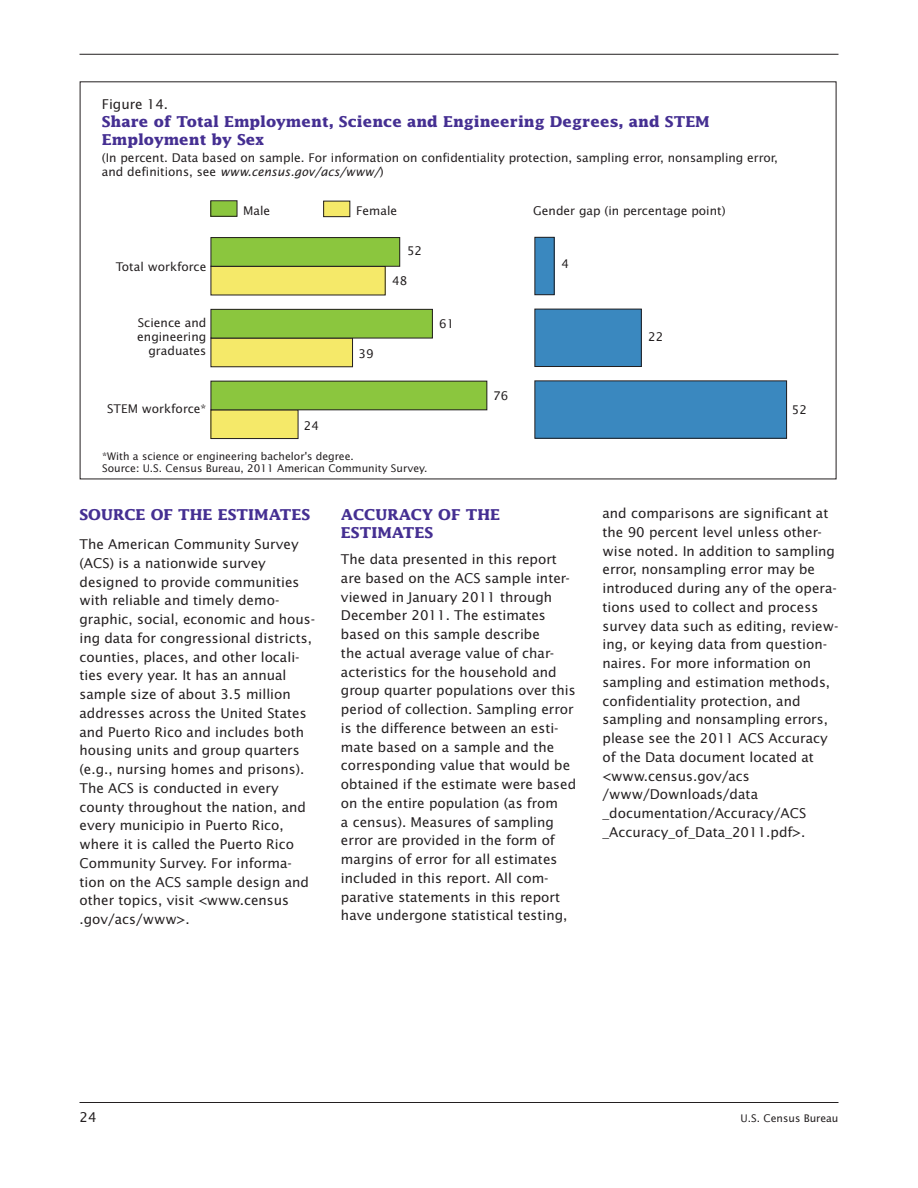
<style>
.page{position:relative;width:918px;height:1188px;background:#fff}
.page>*{position:absolute;margin:0;border:0;box-sizing:border-box;transform-origin:0 0}
.subhead1{font:700 15px/18px "Lucida";color:#452f92}
.body_text{font:700 15px "Lucida";color:#452f92}
.body_text-2{font:13.5px/18.8px "Lucida Sans";color:#231f20}
.t1{font:12px/14.4px "Lucida Sans";color:#231f20}
.t2{font:10.5px/12.6px "Lucida Sans";color:#231f20}
.s1{font-style:italic}
</style>
<div class="page">
<hr style="left:80px;top:1102px;width:758px;height:1px;background:#231f20">
<hr style="left:80px;top:54px;width:758px;height:1px;background:#231f20">
<div style="left:324px;top:201px;width:26px;height:16px;background:#f5e969"></div>
<div style="left:323px;top:201px;width:27px;height:16px;border:1px solid #231f20"></div>
<div style="left:211px;top:266px;width:174px;height:29px;background:#f5e969"></div>
<div style="left:211px;top:338px;width:142px;height:29px;background:#f5e969"></div>
<div style="left:211px;top:338px;width:142px;height:29px;border:1px solid #231f20"></div>
<div style="left:211px;top:410px;width:87px;height:29px;background:#f5e969"></div>
<div style="left:211px;top:409px;width:87px;height:30px;border:1px solid #231f20"></div>
<div style="left:211px;top:201px;width:26px;height:15px;background:#8bc63e"></div>
<div style="left:210px;top:200px;width:27px;height:17px;border:1px solid #231f20"></div>
<div style="left:211px;top:238px;width:189px;height:28px;background:#8bc63e"></div>
<div style="left:211px;top:237px;width:189px;height:30px;border:1px solid #231f20"></div>
<div style="left:211px;top:309px;width:221px;height:29px;background:#8bc63e"></div>
<div style="left:211px;top:309px;width:222px;height:29px;border:1px solid #231f20"></div>
<div style="left:211px;top:381px;width:276px;height:29px;background:#8bc63e"></div>
<div style="left:211px;top:381px;width:276px;height:29px;border:1px solid #231f20"></div>
<div style="left:535px;top:237px;width:19px;height:58px;background:#3a88bf"></div>
<div style="left:534px;top:237px;width:21px;height:58px;border:1px solid #231f20"></div>
<div style="left:535px;top:309px;width:106px;height:58px;background:#3a88bf"></div>
<div style="left:534px;top:309px;width:108px;height:58px;border:1px solid #231f20"></div>
<div style="left:535px;top:381px;width:252px;height:57px;background:#3a88bf"></div>
<div style="left:534px;top:380px;width:253px;height:59px;border:1px solid #231f20"></div>
<p class="body_text-2" style="left:102px;top:95px;width:68px">Figure 14.</p>
<p class="subhead1" style="left:102px;top:113px;width:609px">Share of Total Employment, Science and Engineering Degrees, and STEM<br>Employment by Sex</p>
<p class="t1" style="left:102px;top:150px;width:678px">(In percent. Data based on sample. For information on confidentiality protection, sampling error, nonsampling error, and definitions, see <span class="s1">www.census.gov/acs/www/</span>)</p>
<p class="t1" style="left:116px;top:260px;width:92px">Total workforce</p>
<p class="t1" style="left:137px;top:315px;width:71px;text-align:right">Science and engineering graduates</p>
<p class="t1" style="left:243px;top:203px;width:29px">Male</p>
<p class="t1" style="left:356px;top:203px;width:43px">Female</p>
<p class="t1" style="left:407px;top:244px;width:17px">52</p>
<p class="t1" style="left:392px;top:274px;width:17px">48</p>
<p class="t1" style="left:359px;top:346px;width:17px">39</p>
<p class="t1" style="left:439px;top:316px;width:17px">61</p>
<p class="t1" style="left:107px;top:402px;width:101px">STEM workforce*</p>
<p class="t1" style="left:304px;top:419px;width:17px">24</p>
<p class="t2" style="left:102px;top:450px;width:327px">*With a science or engineering bachelor's degree.<br>Source: U.S. Census Bureau, 2011 American Community Survey.</p>
<p class="t1" style="left:493px;top:389px;width:17px">76</p>
<p class="t1" style="left:533px;top:204px;width:194px">Gender gap (in percentage point)</p>
<p class="t1" style="left:562px;top:256px;width:9px">4</p>
<p class="t1" style="left:648px;top:330px;width:17px">22</p>
<p class="t1" style="left:792px;top:403px;width:17px">52</p>
<p class="body_text" style="left:80px;top:505px;width:232px">SOURCE OF THE ESTIMATES</p>
<p class="body_text-2" style="left:80px;top:535px;width:237px">The American Community Survey (ACS) is a nationwide survey designed to provide communities with reliable and timely demo&shy;graphic, social, economic and hous&shy;ing data for congressional districts, counties, places, and other locali&shy;ties every year. It has an annual sample size of about 3.5 million addresses across the United States and Puerto Rico and includes both housing units and group quarters (e.g., nursing homes and prisons).<br>The ACS is conducted in every county throughout the nation, and every municipio in Puerto Rico, where it is called the Puerto Rico<br>Community Survey. For informa&shy;tion on the ACS sample design and other topics, visit &lt;www.census .gov/acs/www&gt;.</p>
<p class="subhead1" style="left:341px;top:505px;width:161px">ACCURACY OF THE<br>ESTIMATES</p>
<p class="body_text-2" style="left:341px;top:550px;width:237px">The data presented in this report are based on the ACS sample inter&shy;viewed in January 2011 through December 2011. The estimates based on this sample describe<br>the actual average value of char&shy;acteristics for the household and group quarter populations over this period of collection. Sampling error is the difference between an esti&shy;mate based on a sample and the corresponding value that would be obtained if the estimate were based on the entire population (as from<br>a census). Measures of sampling error are provided in the form of margins of error for all estimates included in this report. All com&shy;parative statements in this report have undergone statistical testing,</p>
<p class="body_text-2" style="left:602px;top:504px;width:237px">and comparisons are significant at the 90 percent level unless other&shy;wise noted. In addition to sampling error, nonsampling error may be introduced during any of the opera&shy;tions used to collect and process survey data such as editing, review&shy;ing, or keying data from question&shy;naires. For more information on sampling and estimation methods, confidentiality protection, and sampling and nonsampling errors, please see the 2011 ACS Accuracy of the Data document located at &lt;www.census.gov/acs /www/Downloads/data _documentation/Accuracy/ACS _Accuracy_of_Data_2011.pdf&gt;.</p>
<p class="body_text-2" style="left:80px;top:1108px;width:19px">24</p>
<p class="t2" style="left:741px;top:1112px;width:99px">U.S. Census Bureau</p>
</div>
